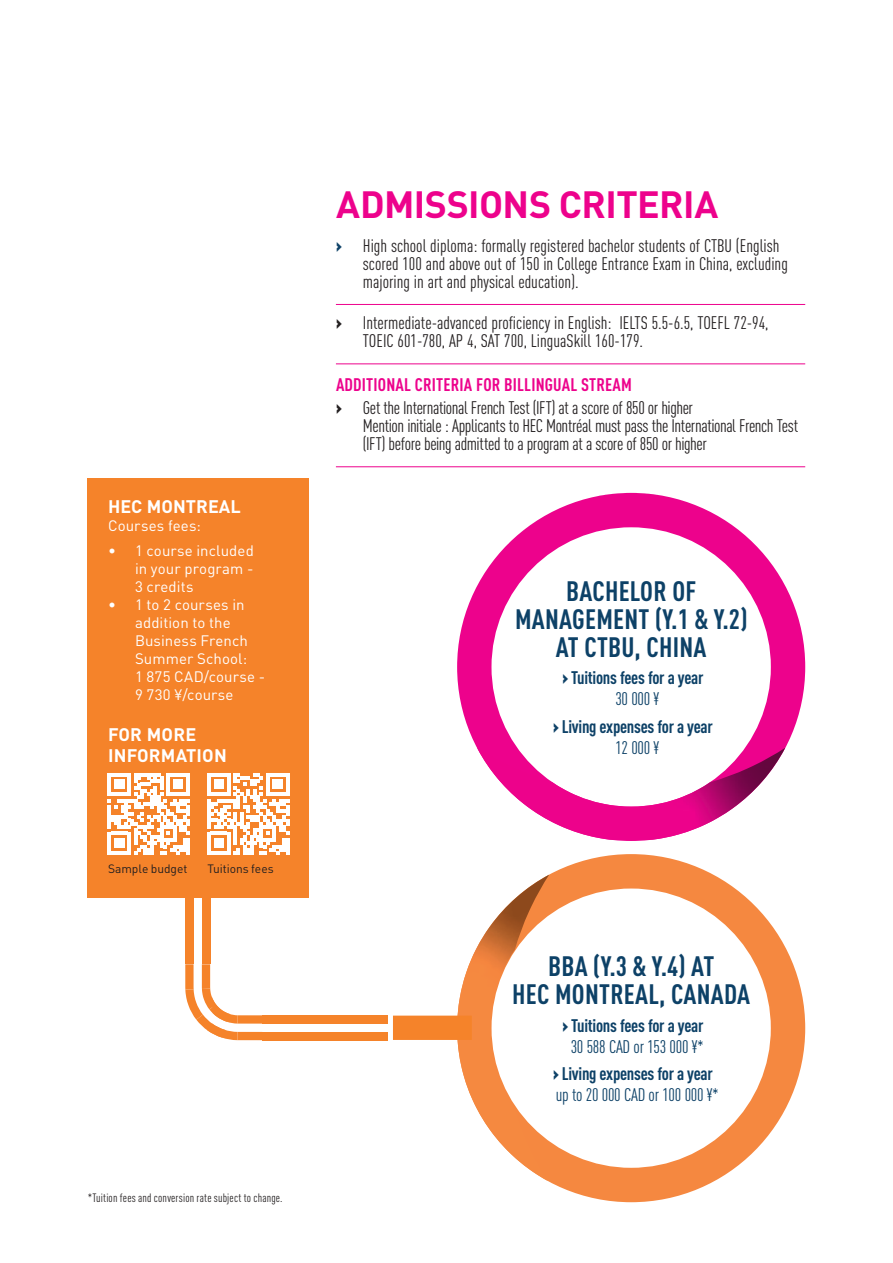
<style>
.page{position:relative;width:893px;height:1263px;background:#fff}
.page>*{position:absolute;margin:0;border:0;box-sizing:border-box;transform-origin:0 0}
.t1{font:700 37.5px "DINOT";letter-spacing:-.015em;color:#ed028c}
.t2{font:700 condensed 27.75px/27.8px "DINOT";letter-spacing:.01em;color:#0d4167;text-align:center}
.t3{font:condensed 18px/18px "DINOT";color:#231f20}
.t4{font:condensed 18px/23.7px "DINOT";letter-spacing:-.025em;color:#231f20}
.t5{font:700 condensed 18px/21px "DINOT";letter-spacing:-.015em;color:#0d4167;text-align:center}
.t6{font:700 18px/21px "DINOT";letter-spacing:.005em;color:#fff}
.t7{font:15px/18px "DINOT";letter-spacing:.005em;color:#fff;text-align:justify}
.t8{font:condensed 12px "DINOT";letter-spacing:.015em;color:#231f20}
.t9{font:12px "DINOT";letter-spacing:-.005em;color:#231f20}
.s1{font-weight:900;font-stretch:normal;color:#0d4167}
.s2{font-weight:900;font-stretch:normal}
.s3{font-weight:700;color:#ed028c}
.s4{font-weight:400}
</style>
<div class="page">
<svg style="left:457px;top:500px;width:348px;height:341px"></svg>
<svg style="left:519px;top:493px;width:164px;height:41px"></svg>
<img style="left:477px;top:748px;width:308px;height:92px">
<svg style="left:548px;top:854px;width:257px;height:348px"></svg>
<img style="left:457px;top:874px;width:92px;height:307px">
<hr style="left:336px;top:304px;width:469px;height:1px;background:#ed028c">
<hr style="left:336px;top:363px;width:469px;height:1px;background:#ed028c">
<hr style="left:336px;top:466px;width:469px;height:1px;background:#ed028c">
<div style="left:202px;top:939px;width:8px;height:25px;background:#f5832a"></div>
<div style="left:185px;top:939px;width:9px;height:25px;background:#f5832a"></div>
<div style="left:202px;top:915px;width:8px;height:24px;background:#f5832a"></div>
<div style="left:185px;top:915px;width:9px;height:24px;background:#f5832a"></div>
<div style="left:202px;top:890px;width:8px;height:25px;background:#f5832a"></div>
<div style="left:185px;top:890px;width:9px;height:25px;background:#f5832a"></div>
<div style="left:262px;top:1032px;width:126px;height:8px;background:#f5832a"></div>
<div style="left:262px;top:1015px;width:126px;height:8px;background:#f5832a"></div>
<div style="left:237px;top:1032px;width:25px;height:8px;background:#f5832a"></div>
<div style="left:238px;top:1015px;width:24px;height:8px;background:#f5832a"></div>
<svg style="left:185px;top:964px;width:53px;height:76px"></svg>
<div style="left:393px;top:1015px;width:79px;height:25px;background:#f5832a"></div>
<div style="left:88px;top:479px;width:221px;height:419px;background:#f5832a"></div>
<svg style="left:108px;top:773px;width:82px;height:82px"></svg>
<svg style="left:207px;top:773px;width:82px;height:82px"></svg>
<p class="t6" style="left:108px;top:495px;width:134px">HEC MONTREAL</p>
<p class="t7" style="left:108px;top:516px;width:94px">Courses fees:</p>
<p class="t7" style="left:135px;top:541px;width:120px;text-indent:-27px">• 1 course included in your program - 3 credits</p>
<p class="t7" style="left:135px;top:595px;width:132px;text-align:left;text-indent:-27px">• 1 to 2 courses in addition to the<br>Business French<br>Summer School:<br>1 875 CAD/course -<br>9 730 ¥/course</p>
<p class="t6" style="left:108px;top:723px;width:120px">FOR MORE<br>INFORMATION</p>
<p class="t9" style="left:108px;top:861px;width:81px">Sample budget</p>
<p class="t9" style="left:208px;top:861px;width:68px">Tuitions fees</p>
<p class="t8" style="left:88px;top:1191px;width:196px">*Tuition fees and conversion rate subject to change.</p>
<h1 class="t1" style="left:336px;top:180px;width:384px">ADMISSIONS CRITERIA</h1>
<p class="t3" style="left:363px;top:236px;width:426px;text-indent:-27px"><span class="s1">›</span> High school diploma: formally registered bachelor students of CTBU (English scored 100 and above out of 150 in College Entrance Exam in China, excluding majoring in art and physical education).</p>
<p class="t3" style="left:363px;top:314px;width:407px;text-indent:-27px"><span class="s2">›</span> Intermediate-advanced proficiency in English: IELTS 5.5-6.5, TOEFL 72-94,<br>TOEIC 601-780, AP 4, SAT 700, LinguaSkill 160-179.</p>
<p class="t4" style="left:336px;top:372px;width:358px"><span class="s3">ADDITIONAL CRITERIA FOR BILLINGUAL STREAM<br></span><span class="s2">›</span> Get the International French Test (IFT) at a score of 850 or higher</p>
<p class="t4" style="left:363px;top:417px;width:437px;line-height:18px">Mention initiale : Applicants to HEC Montréal must pass the International French Test (IFT) before being admitted to a program at a score of 850 or higher</p>
<h2 class="t2" style="left:515px;top:577px;width:234px">BACHELOR OF<br>MANAGEMENT (Y.1 &amp; Y.2)<br>AT CTBU, CHINA</h2>
<p class="t5" style="left:562px;top:667px;width:143px"><span class="s2">›</span>Tuitions fees for a year<br><span class="s4">30 000 ¥</span></p>
<p class="t5" style="left:553px;top:716px;width:162px"><span class="s2">›</span> Living expenses for a year<br><span class="s4">12 000 ¥</span></p>
<h2 class="t2" style="left:512px;top:952px;width:240px">BBA (Y.3 &amp; Y.4) AT<br>HEC MONTREAL, CANADA</h2>
<p class="t5" style="left:562px;top:1014px;width:143px"><span class="s2">›</span>Tuitions fees for a year<br><span class="s4">30 588 CAD or 153 000 ¥*</span></p>
<p class="t5" style="left:553px;top:1063px;width:168px;text-align:left"><span class="s2">›</span> Living expenses for a year <span class="s4">up to 20 000 CAD or 100 000 ¥*</span></p>
</div>
